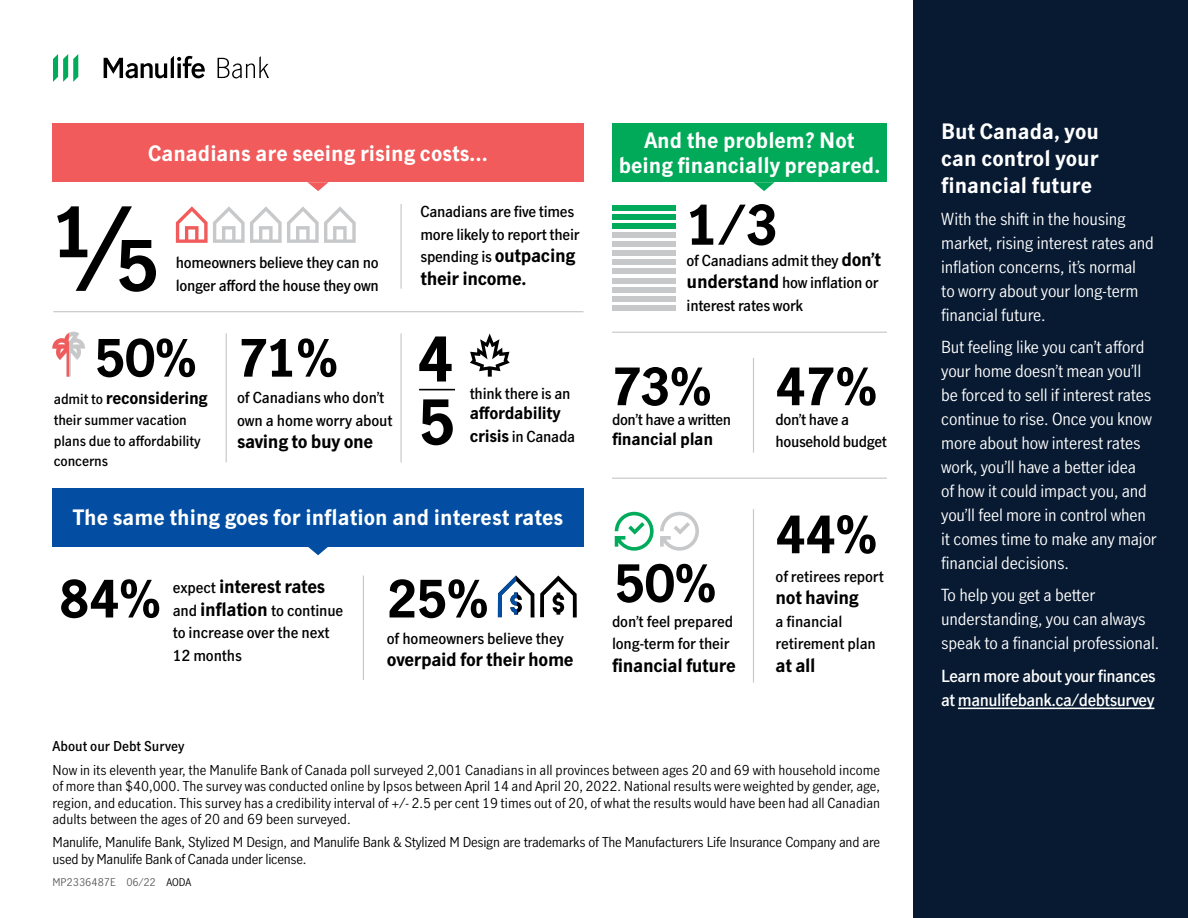
<style>
.page{position:relative;width:1188px;height:918px;background:#fff}
.page>*{position:absolute;margin:0;border:0;box-sizing:border-box;transform-origin:0 0}
.Stats{font:600 114px "Manulife JH Sans Optimized";color:#000}
.Stats-2{font:700 60.75px "Manulife JH Sans Optimized";color:#000}
.Stats-3{font:700 54.15px "Manulife JH Sans Optimized";color:#000}
.Stats-4{font:700 50.85px "Manulife JH Sans Optimized";color:#000}
.t1{font:700 21px/27px "Manulife JH Sans Optimized";color:#fff;text-align:center}
.Body_-_9_13_5{font:700 18px "Manulife JH Sans Optimized";letter-spacing:-.02em;color:#000}
.Body_-_9_13_5-2{font:16.5px/24px "Manulife JH Sans Optimized";letter-spacing:-.01em;color:#fff}
.Body_-_9_13_5-3{font:600 16.5px/24px "Manulife JH Sans Optimized";letter-spacing:-.03em;color:#fff}
.Body_-_9_13_5-4{font:700 16.5px "Manulife JH Sans Optimized";letter-spacing:-.02em;color:#000}
.Body_-_9_13_5-5{font:600 15px/22.5px "Manulife JH Sans Optimized";letter-spacing:-.02em;color:#000}
.Body_-_9_13_5-6{font:600 13.8px/20.7px "Manulife JH Sans Optimized";letter-spacing:-.01em;color:#000}
.Caption_2_-_9_11{font:13.5px/16.5px "Manulife JH Sans Optimized";letter-spacing:-.02em;color:#000;text-align:justify}
.Caption_2_-_9_11-2{font:600 13.5px "Manulife JH Sans Optimized";color:#000}
.Job_code_date_-_7_10{font:10.5px "Manulife JH Sans Optimized";color:#58595b}
.s1{font-weight:600;font-size:13.8px}
.s2{font-weight:700;font-size:18px}
.s3{font-weight:700;font-size:16.5px}
.s4{font-weight:600;font-size:15px}
.s5{color:#000}
</style>
<div class="page">
<svg style="left:53px;top:54px;width:25px;height:28px"></svg>
<svg style="left:104px;top:56px;width:101px;height:22px"></svg>
<svg style="left:218px;top:56px;width:51px;height:22px"></svg>
<div style="left:52px;top:124px;width:531px;height:58px;background:#f15b5b"></div>
<div style="left:52px;top:488px;width:531px;height:58px;background:#034ea2"></div>
<div style="left:612px;top:124px;width:275px;height:58px;background:#00aa59"></div>
<div style="left:913px;top:0;width:275px;height:918px;background:#081a31"></div>
<hr style="left:958px;top:708px;width:196px;height:1px;background:#fff">
<svg style="left:307px;top:182px;width:22px;height:9px"></svg>
<svg style="left:753px;top:182px;width:22px;height:9px"></svg>
<svg style="left:176px;top:206px;width:180px;height:37px"></svg>
<hr style="left:53px;top:311px;width:530px;height:1px;background:#c7c8ca">
<svg style="left:307px;top:546px;width:22px;height:9px"></svg>
<hr style="left:226px;top:333px;width:1px;height:129px;background:#c7c8ca">
<hr style="left:363px;top:575px;width:1px;height:105px;background:#c7c8ca">
<hr style="left:400px;top:333px;width:2px;height:129px;background:#c7c8ca">
<hr style="left:400px;top:204px;width:2px;height:85px;background:#c7c8ca">
<svg style="left:470px;top:333px;width:40px;height:44px"></svg>
<hr style="left:612px;top:332px;width:275px;height:1px;background:#c7c8ca">
<hr style="left:753px;top:358px;width:1px;height:95px;background:#c7c8ca">
<hr style="left:612px;top:478px;width:275px;height:1px;background:#c7c8ca">
<hr style="left:753px;top:509px;width:1px;height:174px;background:#c7c8ca">
<hr style="left:419px;top:389px;width:36px;height:1px;background:#000">
<svg style="left:540px;top:575px;width:37px;height:42px"></svg>
<div style="left:612px;top:305px;width:63px;height:6px;background:#c7c8ca"></div>
<div style="left:612px;top:250px;width:63px;height:6px;background:#c7c8ca"></div>
<div style="left:612px;top:278px;width:63px;height:6px;background:#c7c8ca"></div>
<div style="left:612px;top:223px;width:63px;height:6px;background:#00ac5b"></div>
<div style="left:612px;top:296px;width:63px;height:6px;background:#c7c8ca"></div>
<div style="left:612px;top:241px;width:63px;height:6px;background:#c7c8ca"></div>
<div style="left:612px;top:269px;width:63px;height:5px;background:#c7c8ca"></div>
<div style="left:612px;top:214px;width:63px;height:6px;background:#00ac5b"></div>
<div style="left:612px;top:287px;width:63px;height:6px;background:#c7c8ca"></div>
<div style="left:612px;top:232px;width:63px;height:6px;background:#c7c8ca"></div>
<div style="left:612px;top:259px;width:63px;height:6px;background:#c7c8ca"></div>
<div style="left:612px;top:205px;width:63px;height:6px;background:#00ac5b"></div>
<svg style="left:52px;top:331px;width:33px;height:46px"></svg>
<svg style="left:615px;top:512px;width:39px;height:39px"></svg>
<svg style="left:660px;top:512px;width:39px;height:39px"></svg>
<svg style="left:498px;top:575px;width:36px;height:42px"></svg>
<h1 class="t1" style="left:148px;top:139px;width:341px">Canadians are seeing rising costs…</h1>
<p class="Stats" style="left:51px;top:171px;width:111px">⅕</p>
<p class="Body_-_9_13_5-5" style="left:176px;top:251px;width:204px">homeowners believe they can no longer afford the house they own</p>
<p class="Stats-4" style="left:95px;top:323px;width:103px">50%</p>
<p class="Body_-_9_13_5-4" style="left:54px;top:387px;width:156px"><span class="s1">admit to</span> reconsidering</p>
<p class="Body_-_9_13_5-6" style="left:54px;top:409px;width:148px">their summer vacation plans due to affordability concerns</p>
<p class="Stats-4" style="left:238px;top:323px;width:101px">71%</p>
<p class="Body_-_9_13_5-5" style="left:237px;top:386px;width:157px">of Canadians who don’t own a home worry about</p>
<p class="Body_-_9_13_5" style="left:237px;top:429px;width:138px">saving to buy one</p>
<p class="Body_-_9_13_5-5" style="left:420px;top:200px;width:161px">Canadians are five times more likely to report their spending is <span class="s2">outpacing</span></p>
<p class="Body_-_9_13_5" style="left:420px;top:266px;width:108px">their income.</p>
<p class="Stats-2" style="left:417px;top:317px;width:37px">4</p>
<p class="Stats-2" style="left:419px;top:380px;width:37px">5</p>
<p class="Body_-_9_13_5-5" style="left:470px;top:381px;width:102px">think there is an</p>
<p class="Body_-_9_13_5-4" style="left:470px;top:402px;width:92px">affordability</p>
<p class="Body_-_9_13_5-5" style="left:470px;top:424px;width:107px"><span class="s3">crisis</span> in Canada</p>
<h2 class="t1" style="left:73px;top:503px;width:492px">The same thing goes for inflation and interest rates</h2>
<p class="Stats-4" style="left:59px;top:564px;width:103px">84%</p>
<p class="Body_-_9_13_5" style="left:173px;top:574px;width:154px"><span class="s4">expect</span> interest rates</p>
<p class="Body_-_9_13_5-5" style="left:173px;top:598px;width:172px">and <span class="s2">inflation</span> to continue to increase over the next<br>12 months</p>
<p class="Stats-4" style="left:387px;top:564px;width:103px">25%</p>
<p class="Body_-_9_13_5-5" style="left:387px;top:627px;width:178px">of homeowners believe they</p>
<p class="Body_-_9_13_5" style="left:387px;top:647px;width:188px">overpaid for their home</p>
<h2 class="t1" style="left:619px;top:127px;width:263px;line-height:25.2px">And the problem? Not being financially prepared.</h2>
<p class="Stats-3" style="left:686px;top:188px;width:93px">1/3</p>
<p class="Body_-_9_13_5-5" style="left:687px;top:248px;width:196px">of Canadians admit they <span class="s2">don’t understand</span> how inflation or interest rates work</p>
<p class="Stats-4" style="left:612px;top:352px;width:101px">73%</p>
<p class="Body_-_9_13_5-5" style="left:612px;top:407px;width:121px">don’t have a written</p>
<p class="Body_-_9_13_5-4" style="left:612px;top:428px;width:103px">financial plan</p>
<p class="Stats-4" style="left:615px;top:548px;width:103px">50%</p>
<p class="Body_-_9_13_5-5" style="left:612px;top:609px;width:123px">don’t feel prepared long-term for their</p>
<p class="Body_-_9_13_5" style="left:612px;top:653px;width:125px">financial future</p>
<p class="Stats-4" style="left:776px;top:352px;width:103px">47%</p>
<p class="Body_-_9_13_5-5" style="left:776px;top:407px;width:113px">don’t have a household budget</p>
<p class="Stats-4" style="left:776px;top:500px;width:103px">44%</p>
<p class="Body_-_9_13_5-5" style="left:776px;top:564px;width:110px">of retirees report</p>
<p class="Body_-_9_13_5" style="left:776px;top:585px;width:85px">not having</p>
<p class="Body_-_9_13_5-5" style="left:776px;top:609px;width:102px">a financial retirement plan</p>
<p class="Body_-_9_13_5" style="left:776px;top:653px;width:42px">at all</p>
<p class="Caption_2_-_9_11-2" style="left:53px;top:737px;width:133px">About our Debt Survey</p>
<p class="Caption_2_-_9_11" style="left:53px;top:761px;width:829px">Now in its eleventh year, the Manulife Bank of Canada poll surveyed 2,001 Canadians in all provinces between ages 20 and 69 with household income of more than $40,000. The survey was conducted online by Ipsos between April 14 and April 20, 2022. National results were weighted by gender, age, region, and education. This survey has a credibility interval of +/- 2.5 per cent 19 times out of 20, of what the results would have been had all Canadian adults between the ages of 20 and 69 been surveyed.</p>
<p class="Caption_2_-_9_11" style="left:53px;top:834px;width:829px">Manulife, Manulife Bank, Stylized M Design, and Manulife Bank &amp; Stylized M Design are trademarks of The Manufacturers Life Insurance Company and are used by Manulife Bank of Canada under license.</p>
<p class="Job_code_date_-_7_10" style="left:53px;top:875px;width:140px">MP2336487E 06/22 <span class="s5">AODA</span></p>
<h2 class="t1" style="left:941px;top:117px;width:159px;text-align:justify">But Canada, you can control your financial future</h2>
<p class="Body_-_9_13_5-2" style="left:941px;top:207px;width:214px">With the shift in the housing market, rising interest rates and inflation concerns, it’s normal<br>to worry about your long-term financial future.</p>
<p class="Body_-_9_13_5-2" style="left:941px;top:335px;width:217px">But feeling like you can’t afford your home doesn’t mean you’ll be forced to sell if interest rates continue to rise. Once you know more about how interest rates work, you’ll have a better idea<br>of how it could impact you, and you’ll feel more in control when it comes time to make any major financial decisions.</p>
<p class="Body_-_9_13_5-2" style="left:941px;top:583px;width:219px">To help you get a better understanding, you can always speak to a financial professional.</p>
<p class="Body_-_9_13_5-3" style="left:941px;top:663px;width:216px">Learn more about your finances at manulifebank.ca/debtsurvey</p>
</div>
